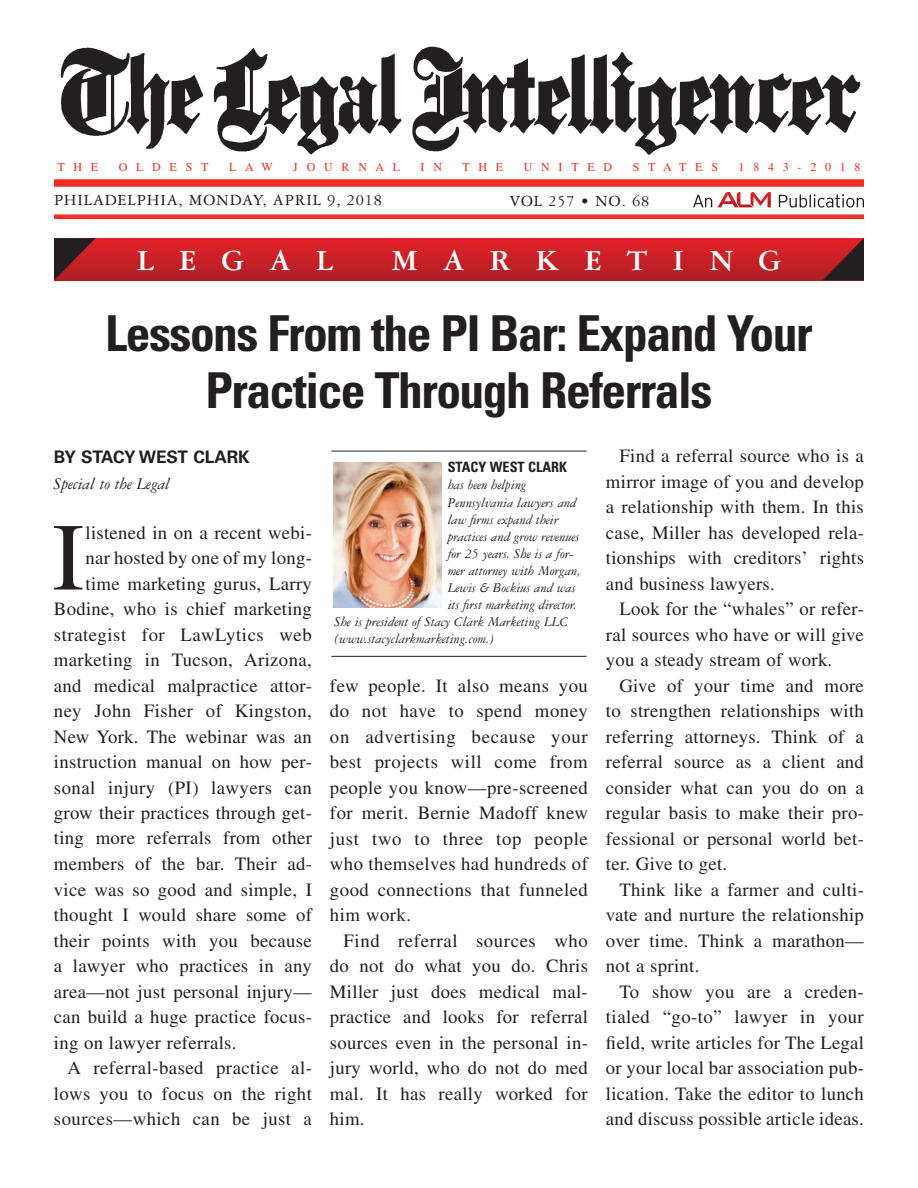
<style>
.page{position:relative;width:918px;height:1188px;background:#fff}
.page>*{position:absolute;margin:0;border:0;box-sizing:border-box;transform-origin:0 0}
.t1{font:95.85px "Times LT Std";color:#231f20}
.t2{font:700 condensed 49.5px/57px "Univers LT Std";letter-spacing:-.03em;color:#231f20;text-align:center}
.t3{font:700 31.05px "Garamond 3 LT Std";letter-spacing:.8em;color:#fff}
.t4{font:18.75px/25.5px "Times LT Std";letter-spacing:.015em;color:#231f20;text-align:justify}
.t5{font:italic 17.25px "Garamond 3 LT Std";color:#231f20}
.t6{font:700 17.25px "Univers LT Std";letter-spacing:-.01em;color:#231f20}
.t7{font:16.5px "Garamond 3 LT Std";letter-spacing:.05em;color:#231f20}
.t8{font:italic 14.25px "Garamond 3 LT Std";letter-spacing:-.005em;color:#231f20}
.t9{font:700 condensed 14.25px "Univers LT Std";color:#231f20}
.t10{font:12px "Times LT Std";letter-spacing:.73em;color:#ee2e22}
</style>
<div class="page">
<img style="left:60px;top:46px;width:801px;height:109px">
<div style="left:54px;top:179px;width:810px;height:8px;background:#ee2e22"></div>
<div style="left:54px;top:214px;width:810px;height:5px;background:#ee2e22"></div>
<svg style="left:693px;top:195px;width:19px;height:12px"></svg>
<svg style="left:779px;top:194px;width:85px;height:14px"></svg>
<svg style="left:718px;top:192px;width:53px;height:15px"></svg>
<div style="left:54px;top:238px;width:810px;height:42px;background:linear-gradient(to bottom,#e32128,#b01f25)"></div>
<svg style="left:54px;top:238px;width:42px;height:42px"></svg>
<svg style="left:822px;top:238px;width:42px;height:42px"></svg>
<hr style="left:331px;top:451px;width:256px;height:1px;background:#231f20">
<hr style="left:331px;top:656px;width:256px;height:1px;background:#231f20">
<img style="left:333px;top:462px;width:109px;height:146px">
<p class="t10" style="left:57px;top:160px;width:42px">The</p>
<p class="t10" style="left:119px;top:160px;width:87px">Oldest</p>
<p class="t10" style="left:229px;top:160px;width:45px">Law</p>
<p class="t10" style="left:293px;top:160px;width:108px">Jo urnal</p>
<p class="t10" style="left:421px;top:160px;width:23px">i n</p>
<p class="t10" style="left:462px;top:160px;width:42px">t he</p>
<p class="t10" style="left:524px;top:160px;width:90px">Unit ed</p>
<p class="t10" style="left:633px;top:160px;width:13px">St</p>
<p class="t10" style="left:663px;top:160px;width:56px">at es</p>
<p class="t10" style="left:739px;top:160px;width:124px">1843-2018</p>
<p class="t7" style="left:54px;top:192px;width:330px">PHILADELPHIA, MONDAY, APRIL 9, 2018</p>
<p class="t7" style="left:510px;top:192px;width:141px">VOL 257 • NO. 68</p>
<h3 class="t3" style="left:137px;top:244px;width:197px">LEGAL</h3>
<h3 class="t3" style="left:392px;top:244px;width:391px">MARKETING</h3>
<h2 class="t2" style="left:105px;top:305px;width:709px">Lessons From the PI Bar: Expand Your<br>Practice Through Referrals</h2>
<p class="t6" style="left:54px;top:447px;width:197px">BY STACY WEST CLARK</p>
<p class="t5" style="left:54px;top:474px;width:118px">Special to the Legal</p>
<h1 class="t1" style="left:52px;top:503px;width:30px">I</h1>
<p class="t4" style="left:86px;top:519px;width:228px">listened in on a recent webi-</p>
<p class="t4" style="left:86px;top:545px;width:228px">nar hosted by one of my long-</p>
<p class="t4" style="left:86px;top:570px;width:228px">time marketing gurus, Larry</p>
<p class="t4" style="left:54px;top:596px;width:259px">Bodine, who is chief marketing</p>
<p class="t4" style="left:54px;top:621px;width:259px">strategist for LawLytics web</p>
<p class="t4" style="left:54px;top:647px;width:259px">marketing in Tucson, Arizona,</p>
<p class="t4" style="left:54px;top:672px;width:259px">and medical malpractice attor-</p>
<p class="t4" style="left:54px;top:698px;width:259px">ney John Fisher of Kingston,</p>
<p class="t4" style="left:54px;top:723px;width:260px">New York. The webinar was an</p>
<p class="t4" style="left:54px;top:749px;width:259px">instruction manual on how per-</p>
<p class="t4" style="left:54px;top:774px;width:259px">sonal injury (PI) lawyers can</p>
<p class="t4" style="left:54px;top:800px;width:259px">grow their practices through get-</p>
<p class="t4" style="left:54px;top:825px;width:260px">ting more referrals from other</p>
<p class="t4" style="left:54px;top:851px;width:259px">members of the bar. Their ad-</p>
<p class="t4" style="left:54px;top:876px;width:259px">vice was so good and simple, I</p>
<p class="t4" style="left:54px;top:902px;width:259px">thought I would share some of</p>
<p class="t4" style="left:54px;top:927px;width:259px">their points with you because</p>
<p class="t4" style="left:54px;top:953px;width:259px">a lawyer who practices in any</p>
<p class="t4" style="left:54px;top:978px;width:259px">area—not just personal injury—</p>
<p class="t4" style="left:54px;top:1004px;width:259px">can build a huge practice focus-</p>
<p class="t4" style="left:54px;top:1029px;width:184px">ing on lawyer referrals.</p>
<p class="t4" style="left:67px;top:1055px;width:246px">A referral-based practice al-</p>
<p class="t4" style="left:54px;top:1080px;width:259px">lows you to focus on the right</p>
<p class="t4" style="left:54px;top:1106px;width:259px">sources—which can be just a</p>
<p class="t9" style="left:448px;top:459px;width:63px">Stacy West</p>
<p class="t9" style="left:528px;top:459px;width:40px">Clark</p>
<p class="t8" style="left:448px;top:478px;width:80px">has been helping</p>
<p class="t8" style="left:448px;top:495px;width:130px">Pennsylvania lawyers and</p>
<p class="t8" style="left:448px;top:512px;width:112px">law firms expand their</p>
<p class="t8" style="left:448px;top:529px;width:133px">practices and grow revenues</p>
<p class="t8" style="left:448px;top:546px;width:128px">for 25 years. She is a for-</p>
<p class="t8" style="left:448px;top:563px;width:135px">mer attorney with Morgan,</p>
<p class="t8" style="left:448px;top:580px;width:130px">Lewis &amp; Bockius and was</p>
<p class="t8" style="left:448px;top:597px;width:131px">its first marketing director.</p>
<p class="t8" style="left:334px;top:614px;width:236px">She is president of Stacy Clark Marketing LLC</p>
<p class="t8" style="left:334px;top:632px;width:161px">(www.stacyclarkmarketing.com.)</p>
<p class="t4" style="left:330px;top:672px;width:259px">few people. It also means you do not have to spend money on advertising because your best projects will come from people you know—pre-screened for merit. Bernie Madoff knew just two to three top people who themselves had hundreds of good connections that funneled him work.</p>
<p class="t4" style="left:330px;top:927px;width:260px;text-indent:14px">Find referral sources who do not do what you do. Chris Miller just does medical mal&shy;practice and looks for referral sources even in the personal in&shy;jury world, who do not do med mal. It has really worked for him.</p>
<p class="t4" style="left:606px;top:443px;width:259px;text-indent:14px">Find a referral source who is a mirror image of you and develop a relationship with them. In this case, Miller has developed rela&shy;tionships with creditors’ rights and business lawyers.</p>
<p class="t4" style="left:606px;top:596px;width:259px;text-indent:13px">Look for the “whales” or refer&shy;ral sources who have or will give you a steady stream of work.</p>
<p class="t4" style="left:606px;top:672px;width:260px;text-indent:14px">Give of your time and more to strengthen relationships with referring attorneys. Think of a referral source as a client and consider what can you do on a regular basis to make their pro&shy;fessional or personal world bet&shy;ter. Give to get.</p>
<p class="t4" style="left:606px;top:876px;width:260px;text-indent:14px">Think like a farmer and culti&shy;vate and nurture the relationship over time. Think a marathon— not a sprint.</p>
<p class="t4" style="left:606px;top:978px;width:260px;text-indent:14px">To show you are a creden&shy;tialed “go-to” lawyer in your field, write articles for The Legal or your local bar association pub&shy;lication. Take the editor to lunch and discuss possible article ideas.</p>
</div>
